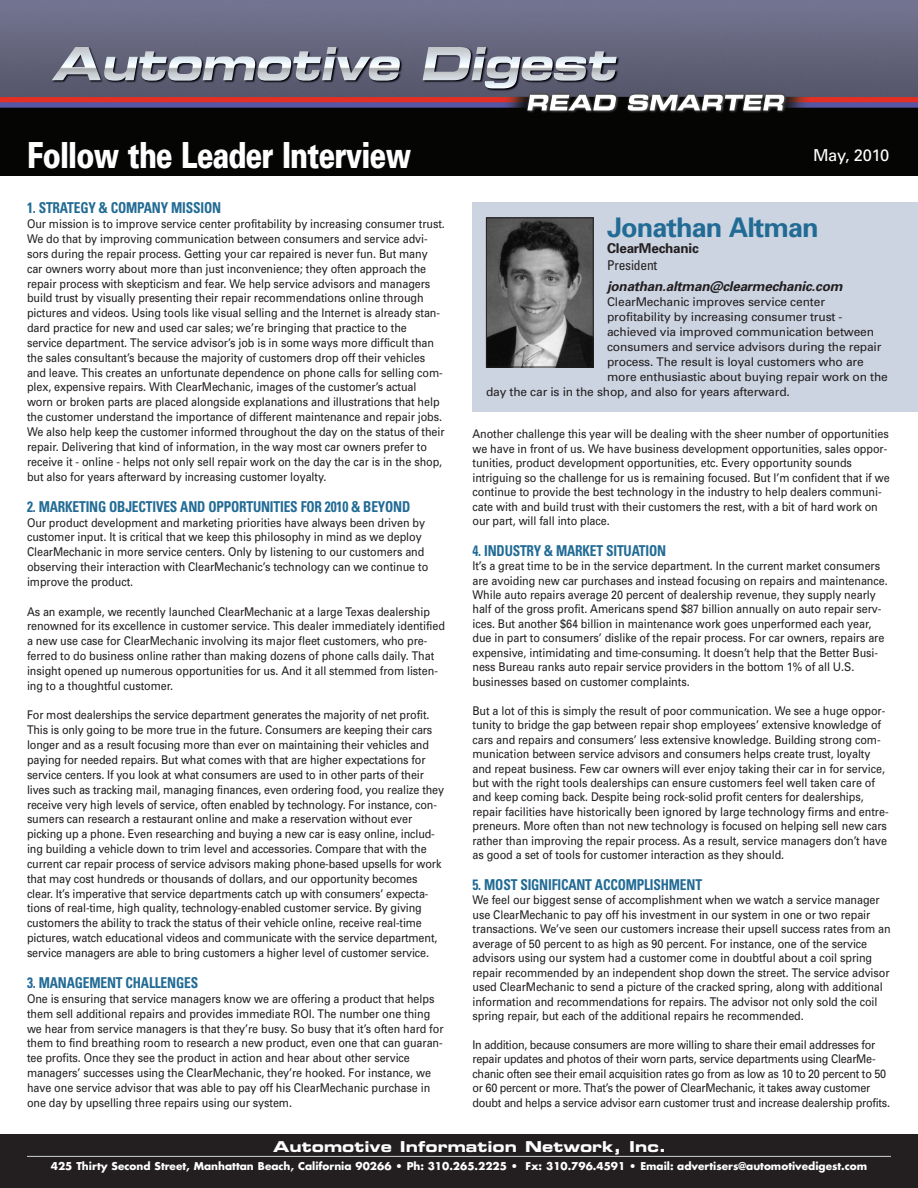
<style>
.page{position:relative;width:918px;height:1188px;background:#fff}
.page>*{position:absolute;margin:0;border:0;box-sizing:border-box;transform-origin:0 0}
.t1{font:900 36px "Univers";letter-spacing:-.025em;color:#fff;scale:.75 1}
.t2{font:700 27px "Univers";letter-spacing:-.035em;color:#226b95}
.t3{font:16.5px "Univers";letter-spacing:-.02em;color:#fff}
.t4{font:700 condensed 15px "Univers";letter-spacing:-.015em;color:#226b95;scale:.9 1}
.t5{font:15px "Eurostile Bold Extended Two";color:#fff}
.t6{font:italic 700 13.5px "Univers";letter-spacing:-.015em;color:#231f20}
.t7{font:700 13.5px "Univers";letter-spacing:-.015em;color:#231f20}
.t8{font:condensed 13.5px "Univers";letter-spacing:-.015em;color:#231f20}
.t9{font:12px/14.9px "Univers";letter-spacing:-.005em;color:#231f20;scale:.9 1}
.t10{font:12px "Univers";letter-spacing:-.005em;color:#231f20}
.t11{font:700 10.5px "Futura";color:#fff}
</style>
<div class="page">
<div style="left:472px;top:202px;width:446px;height:210px;background:#ccd4e1"></div>
<div style="left:0;top:1134px;width:918px;height:54px;background:#231f20"></div>
<hr style="left:27px;top:1156px;width:864px;height:1px;background:#bcbdc0">
<img style="left:0;top:0;width:918px;height:175px">
<img style="left:52px;top:47px;width:534px;height:41px">
<img style="left:527px;top:95px;width:258px;height:16px">
<img style="left:488px;top:220px;width:104px;height:145px">
<div style="left:486px;top:218px;width:108px;height:149px;border:1px solid #231f20"></div>
<h1 class="t1" style="left:27px;top:142px;width:514px">Follow the Leader Interview</h1>
<h3 class="t3" style="left:813px;top:149px;width:78px">May, 2010</h3>
<p class="t4" style="left:27px;top:202px;width:217px">1. STRATEGY &amp; COMPANY MISSION</p>
<p class="t9" style="left:27px;top:218px;width:466px">Our mission is to improve service center profitability by increasing consumer trust.<br>We do that by improving communication between consumers and service advi&shy;sors during the repair process. Getting your car repaired is never fun. But many car owners worry about more than just inconvenience; they often approach the repair process with skepticism and fear. We help service advisors and managers build trust by visually presenting their repair recommendations online through pictures and videos. Using tools like visual selling and the Internet is already stan&shy;dard practice for new and used car sales; we’re bringing that practice to the service department. The service advisor’s job is in some ways more difficult than the sales consultant’s because the majority of customers drop off their vehicles and leave. This creates an unfortunate dependence on phone calls for selling com&shy;plex, expensive repairs. With ClearMechanic, images of the customer’s actual worn or broken parts are placed alongside explanations and illustrations that help the customer understand the importance of different maintenance and repair jobs.<br>We also help keep the customer informed throughout the day on the status of their repair. Delivering that kind of information, in the way most car owners prefer to receive it - online - helps not only sell repair work on the day the car is in the shop, but also for years afterward by increasing customer loyalty.</p>
<p class="t4" style="left:27px;top:501px;width:427px">2. MARKETING OBJECTIVES AND OPPORTUNITIES FOR 2010 &amp; BEYOND</p>
<p class="t9" style="left:27px;top:516px;width:447px">Our product development and marketing priorities have always been driven by customer input. It is critical that we keep this philosophy in mind as we deploy ClearMechanic in more service centers. Only by listening to our customers and observing their interaction with ClearMechanic’s technology can we continue to improve the product.</p>
<p class="t9" style="left:27px;top:605px;width:466px">As an example, we recently launched ClearMechanic at a large Texas dealership renowned for its excellence in customer service. This dealer immediately identified a new use case for ClearMechanic involving its major fleet customers, who pre&shy;ferred to do business online rather than making dozens of phone calls daily. That insight opened up numerous opportunities for us. And it all stemmed from listen&shy;ing to a thoughtful customer.</p>
<p class="t9" style="left:27px;top:709px;width:465px">For most dealerships the service department generates the majority of net profit.<br>This is only going to be more true in the future. Consumers are keeping their cars longer and as a result focusing more than ever on maintaining their vehicles and paying for needed repairs. But what comes with that are higher expectations for service centers. If you look at what consumers are used to in other parts of their lives such as tracking mail, managing finances, even ordering food, you realize they receive very high levels of service, often enabled by technology. For instance, con&shy;sumers can research a restaurant online and make a reservation without ever picking up a phone. Even researching and buying a new car is easy online, includ&shy;ing building a vehicle down to trim level and accessories. Compare that with the current car repair process of service advisors making phone-based upsells for work that may cost hundreds or thousands of dollars, and our opportunity becomes clear. It’s imperative that service departments catch up with consumers’ expecta&shy;tions of real-time, high quality, technology-enabled customer service. By giving customers the ability to track the status of their vehicle online, receive real-time pictures, watch educational videos and communicate with the service department, service managers are able to bring customers a higher level of customer service.</p>
<p class="t4" style="left:27px;top:977px;width:192px">3. MANAGEMENT CHALLENGES</p>
<p class="t9" style="left:27px;top:992px;width:464px">One is ensuring that service managers know we are offering a product that helps them sell additional repairs and provides immediate ROI. The number one thing we hear from service managers is that they’re busy. So busy that it’s often hard for them to find breathing room to research a new product, even one that can guaran&shy;tee profits. Once they see the product in action and hear about other service managers’ successes using the ClearMechanic, they’re hooked. For instance, we have one service advisor that was able to pay off his ClearMechanic purchase in one day by upselling three repairs using our system.</p>
<h2 class="t2" style="left:607px;top:217px;width:213px">Jonathan Altman</h2>
<p class="t7" style="left:607px;top:244px;width:93px">ClearMechanic</p>
<p class="t8" style="left:607px;top:260px;width:52px">President</p>
<p class="t6" style="left:607px;top:281px;width:237px">jonathan.altman@clearmechanic.com</p>
<p class="t10" style="left:607px;top:297px;width:219px">ClearMechanic improves service center</p>
<p class="t10" style="left:607px;top:312px;width:237px">profitability by increasing consumer trust -</p>
<p class="t10" style="left:607px;top:327px;width:269px">achieved via improved communication between</p>
<p class="t10" style="left:607px;top:342px;width:276px">consumers and service advisors during the repair</p>
<p class="t10" style="left:607px;top:357px;width:258px">process. The result is loyal customers who are</p>
<p class="t10" style="left:607px;top:372px;width:282px">more enthusiastic about buying repair work on the</p>
<p class="t10" style="left:486px;top:387px;width:305px">day the car is in the shop, and also for years afterward.</p>
<p class="t9" style="left:472px;top:428px;width:465px;line-height:14.4px">Another challenge this year will be dealing with the sheer number of opportunities we have in front of us. We have business development opportunities, sales oppor&shy;tunities, product development opportunities, etc. Every opportunity sounds intriguing so the challenge for us is remaining focused. But I’m confident that if we continue to provide the best technology in the industry to help dealers communi&shy;cate with and build trust with their customers the rest, with a bit of hard work on our part, will fall into place.</p>
<p class="t4" style="left:472px;top:545px;width:217px">4. INDUSTRY &amp; MARKET SITUATION</p>
<p class="t9" style="left:472px;top:560px;width:463px;line-height:14.4px">It’s a great time to be in the service department. In the current market consumers are avoiding new car purchases and instead focusing on repairs and maintenance.<br>While auto repairs average 20 percent of dealership revenue, they supply nearly half of the gross profit. Americans spend $87 billion annually on auto repair serv&shy;ices. But another $64 billion in maintenance work goes unperformed each year, due in part to consumers’ dislike of the repair process. For car owners, repairs are expensive, intimidating and time-consuming. It doesn’t help that the Better Busi&shy;ness Bureau ranks auto repair service providers in the bottom 1% of all U.S. businesses based on customer complaints.</p>
<p class="t9" style="left:472px;top:704px;width:464px;line-height:14.4px">But a lot of this is simply the result of poor communication. We see a huge oppor&shy;tunity to bridge the gap between repair shop employees’ extensive knowledge of cars and repairs and consumers’ less extensive knowledge. Building strong com&shy;munication between service advisors and consumers helps create trust, loyalty and repeat business. Few car owners will ever enjoy taking their car in for service, but with the right tools dealerships can ensure customers feel well taken care of and keep coming back. Despite being rock-solid profit centers for dealerships, repair facilities have historically been ignored by large technology firms and entre&shy;preneurs. More often than not new technology is focused on helping sell new cars rather than improving the repair process. As a result, service managers don’t have as good a set of tools for customer interaction as they should.</p>
<p class="t4" style="left:472px;top:879px;width:257px">5. MOST SIGNIFICANT ACCOMPLISHMENT</p>
<p class="t9" style="left:472px;top:894px;width:466px;line-height:14.4px">We feel our biggest sense of accomplishment when we watch a service manager use ClearMechanic to pay off his investment in our system in one or two repair transactions. We’ve seen our customers increase their upsell success rates from an average of 50 percent to as high as 90 percent. For instance, one of the service advisors using our system had a customer come in doubtful about a coil spring repair recommended by an independent shop down the street. The service advisor used ClearMechanic to send a picture of the cracked spring, along with additional information and recommendations for repairs. The advisor not only sold the coil spring repair, but each of the additional repairs he recommended.</p>
<p class="t9" style="left:472px;top:1039px;width:465px;line-height:14.4px">In addition, because consumers are more willing to share their email addresses for repair updates and photos of their worn parts, service departments using ClearMe&shy;chanic often see their email acquisition rates go from as low as 10 to 20 percent to 50 or 60 percent or more. That’s the power of ClearMechanic, it takes away customer doubt and helps a service advisor earn customer trust and increase dealership profits.</p>
<p class="t5" style="left:273px;top:1141px;width:395px">Automotive Information Network, Inc.</p>
<p class="t11" style="left:51px;top:1161px;width:818px">425 Thirty Second Street, Manhattan Beach, California 90266 • Ph: 310.265.2225 • Fx: 310.796.4591 • Email: advertisers@automotivedigest.com</p>
</div>
